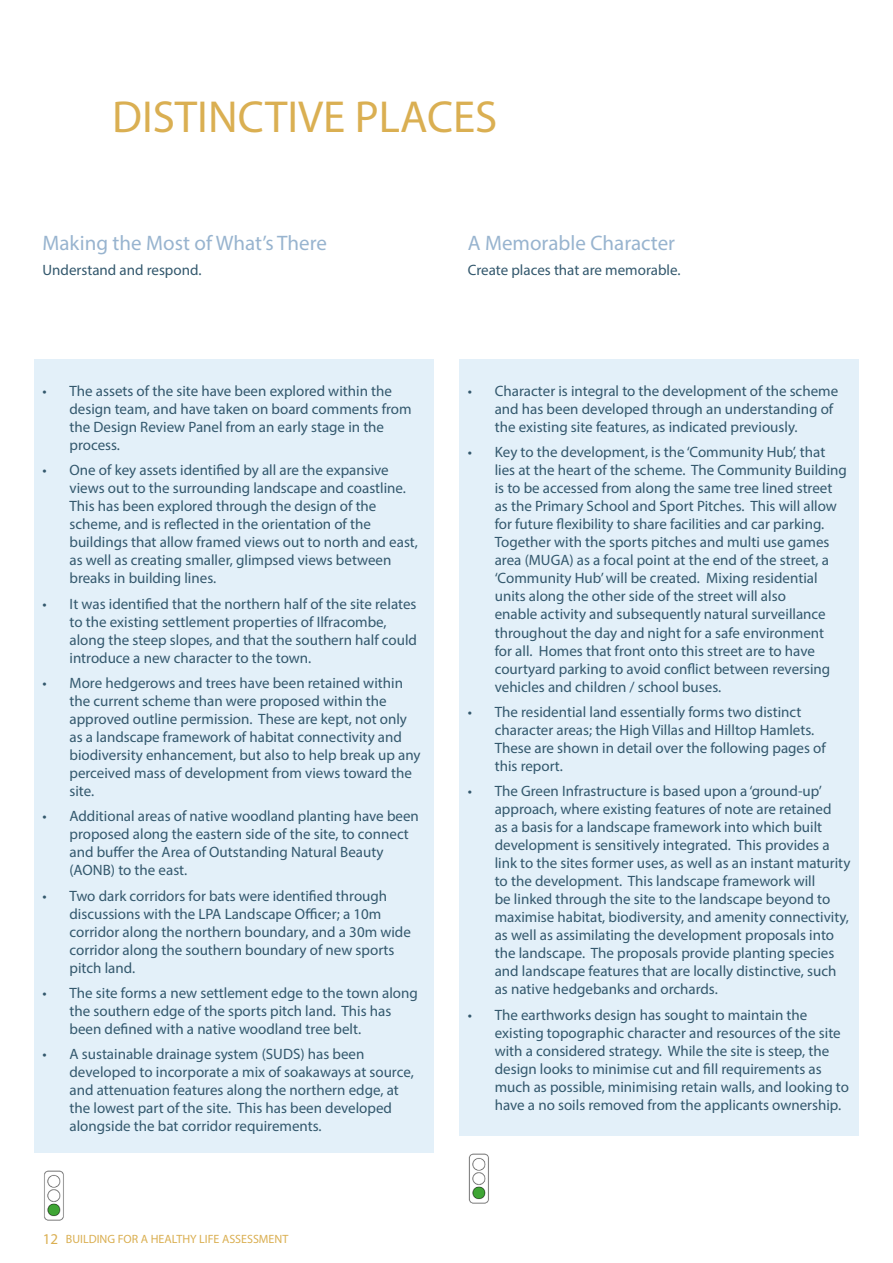
<style>
.page{position:relative;width:893px;height:1263px;background:#fff}
.page>*{position:absolute;margin:0;border:0;box-sizing:border-box;transform-origin:0 0}
.t1{font:45px "Myriad Pro";color:#daaf52}
.t2{font:21px "Myriad Pro";color:#98b4cf}
.t3{font:15px/18px "Myriad Pro";color:#33586d}
.t4{font:12px "Myriad Pro";color:#daaf52}
.s1{font-size:15px}
</style>
<div class="page">
<div style="left:459px;top:359px;width:400px;height:776px;background:#e3f0f9"></div>
<div style="left:34px;top:359px;width:400px;height:794px;background:#e3f0f9"></div>
<img style="left:44px;top:1170px;width:20px;height:50px">
<img style="left:468px;top:1154px;width:21px;height:50px">
<h1 class="t1" style="left:112px;top:89px;width:387px">DISTINCTIVE PLACES</h1>
<h2 class="t2" style="left:43px;top:230px;width:286px">Making the Most of What’s There</h2>
<p class="t3" style="left:43px;top:261px;width:160px">Understand and respond.</p>
<p class="t3" style="left:70px;top:382px;width:344px;text-indent:-27px">• The assets of the site have been explored within the design team, and have taken on board comments from the Design Review Panel from an early stage in the process.</p>
<p class="t3" style="left:70px;top:461px;width:350px;text-indent:-27px">• One of key assets identified by all are the expansive views out to the surrounding landscape and coastline.<br>This has been explored through the design of the scheme, and is reflected in the orientation of the buildings that allow framed views out to north and east, as well as creating smaller, glimpsed views between breaks in building lines.</p>
<p class="t3" style="left:70px;top:594px;width:349px;text-indent:-27px">• It was identified that the northern half of the site relates to the existing settlement properties of Ilfracombe, along the steep slopes, and that the southern half could introduce a new character to the town.</p>
<p class="t3" style="left:70px;top:674px;width:352px;text-indent:-27px">• More hedgerows and trees have been retained within the current scheme than were proposed within the approved outline permission. These are kept, not only as a landscape framework of habitat connectivity and biodiversity enhancement, but also to help break up any perceived mass of development from views toward the site.</p>
<p class="t3" style="left:70px;top:807px;width:351px;text-indent:-27px">• Additional areas of native woodland planting have been proposed along the eastern side of the site, to connect and buffer the Area of Outstanding Natural Beauty (AONB) to the east.</p>
<p class="t3" style="left:70px;top:886px;width:343px;text-indent:-27px">• Two dark corridors for bats were identified through discussions with the LPA Landscape Officer; a 10m corridor along the northern boundary, and a 30m wide corridor along the southern boundary of new sports pitch land.</p>
<p class="t3" style="left:70px;top:984px;width:350px;text-indent:-27px">• The site forms a new settlement edge to the town along the southern edge of the sports pitch land. This has been defined with a native woodland tree belt.</p>
<p class="t3" style="left:70px;top:1045px;width:346px;text-indent:-27px">• A sustainable drainage system (SUDS) has been developed to incorporate a mix of soakaways at source, and attenuation features along the northern edge, at the lowest part of the site. This has been developed alongside the bat corridor requirements.</p>
<p class="t4" style="left:43px;top:1232px;width:247px"><span class="s1">12</span> BUILDING FOR A HEALTHY LIFE ASSESSMENT</p>
<h2 class="t2" style="left:468px;top:230px;width:209px">A Memorable Character</h2>
<p class="t3" style="left:468px;top:261px;width:214px">Create places that are memorable.</p>
<p class="t3" style="left:495px;top:382px;width:345px;text-indent:-27px">• Character is integral to the development of the scheme and has been developed through an understanding of the existing site features, as indicated previously.</p>
<p class="t3" style="left:495px;top:443px;width:354px;text-indent:-27px">• Key to the development, is the ‘Community Hub’, that lies at the heart of the scheme. The Community Building is to be accessed from along the same tree lined street as the Primary School and Sport Pitches. This will allow for future flexibility to share facilities and car parking.<br>Together with the sports pitches and multi use games area (MUGA) as a focal point at the end of the street, a ‘Community Hub’ will be created. Mixing residential units along the other side of the street will also<br>enable activity and subsequently natural surveillance throughout the day and night for a safe environment<br>for all. Homes that front onto this street are to have courtyard parking to avoid conflict between reversing vehicles and children / school buses.</p>
<p class="t3" style="left:495px;top:702px;width:333px;text-indent:-27px">• The residential land essentially forms two distinct character areas; the High Villas and Hilltop Hamlets.<br>These are shown in detail over the following pages of this report.</p>
<p class="t3" style="left:495px;top:782px;width:357px;text-indent:-27px">• The Green Infrastructure is based upon a ‘ground-up’ approach, where existing features of note are retained<br>as a basis for a landscape framework into which built development is sensitively integrated. This provides a link to the sites former uses, as well as an instant maturity to the development. This landscape framework will<br>be linked through the site to the landscape beyond to maximise habitat, biodiversity, and amenity connectivity, as well as assimilating the development proposals into the landscape. The proposals provide planting species and landscape features that are locally distinctive, such as native hedgebanks and orchards.</p>
<p class="t3" style="left:495px;top:1005px;width:356px;text-indent:-27px">• The earthworks design has sought to maintain the existing topographic character and resources of the site with a considered strategy. While the site is steep, the design looks to minimise cut and fill requirements as much as possible, minimising retain walls, and looking to have a no soils removed from the applicants ownership.</p>
</div>
